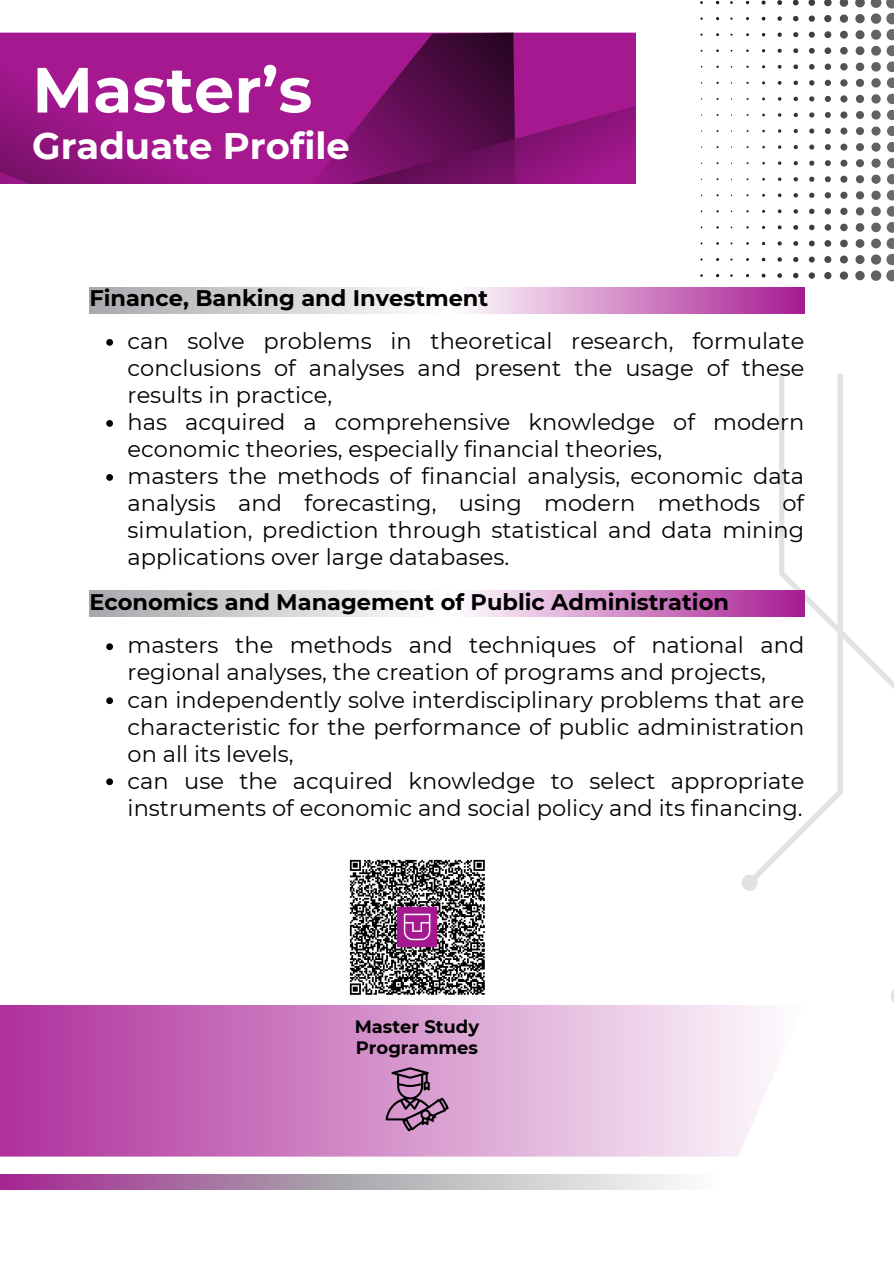
<style>
.page{position:relative;width:894px;height:1264px;background:#fff}
.page>*{position:absolute;margin:0;border:0;box-sizing:border-box;transform-origin:0 0}
.t1{font:700 63.75px "Montserrat";color:#fff}
.t2{font:700 36.9px "Montserrat";color:#fff}
.t3{font:22.5px/27px "Montserrat";color:#000}
.t4{font:700 22.5px "Montserrat";color:#000}
.t5{font:700 17.85px/21.3px "Montserrat";color:#000}
</style>
<div class="page">
<svg style="left:700px;top:0;width:193px;height:282px"></svg>
<svg style="left:741px;top:374px;width:152px;height:627px"></svg>
<svg style="left:0;top:1005px;width:770px;height:151px"></svg>
<div style="left:0;top:33px;width:635px;height:70px;background:#a51890"></div>
<svg style="left:125px;top:33px;width:394px;height:70px;fill:#a51890"></svg>
<svg style="left:0;top:103px;width:635px;height:80px;fill:#9d1788"></svg>
<svg style="left:0;top:159px;width:609px;height:24px"></svg>
<svg style="left:0;top:1174px;width:679px;height:15px"></svg>
<svg style="left:89px;top:287px;width:715px;height:26px"></svg>
<svg style="left:89px;top:590px;width:715px;height:26px"></svg>
<svg style="left:385px;top:1067px;width:63px;height:64px"></svg>
<img style="left:349px;top:859px;width:136px;height:136px">
<svg style="left:106px;top:339px;width:7px;height:7px"></svg>
<svg style="left:106px;top:420px;width:7px;height:7px"></svg>
<svg style="left:106px;top:474px;width:7px;height:7px"></svg>
<svg style="left:106px;top:643px;width:7px;height:7px"></svg>
<svg style="left:106px;top:697px;width:7px;height:7px"></svg>
<svg style="left:106px;top:778px;width:7px;height:7px"></svg>
<p class="t1" style="left:32px;top:51px;width:281px">Master’s</p>
<p class="t2" style="left:32px;top:123px;width:319px">Graduate Profile</p>
<p class="t4" style="left:89px;top:284px;width:400px">Finance, Banking and Investment</p>
<p class="t3" style="left:128px;top:327px;width:678px">can solve problems in theoretical research, formulate conclusions of analyses and present the usage of these results in practice,<br>has acquired a comprehensive knowledge of modern economic theories, especially financial theories,<br>masters the methods of financial analysis, economic data analysis and forecasting, using modern methods of simulation, prediction through statistical and data mining applications over large databases.</p>
<h1 class="t4" style="left:89px;top:588px;width:641px">Economics and Management of Public Administration</h1>
<p class="t3" style="left:128px;top:632px;width:678px">masters the methods and techniques of national and regional analyses, the creation of programs and projects, can independently solve interdisciplinary problems that are characteristic for the performance of public administration on all its levels,<br>can use the acquired knowledge to select appropriate instruments of economic and social policy and its financing.</p>
<p class="t5" style="left:355px;top:1015px;width:126px">Master Study<br>Programmes</p>
</div>
